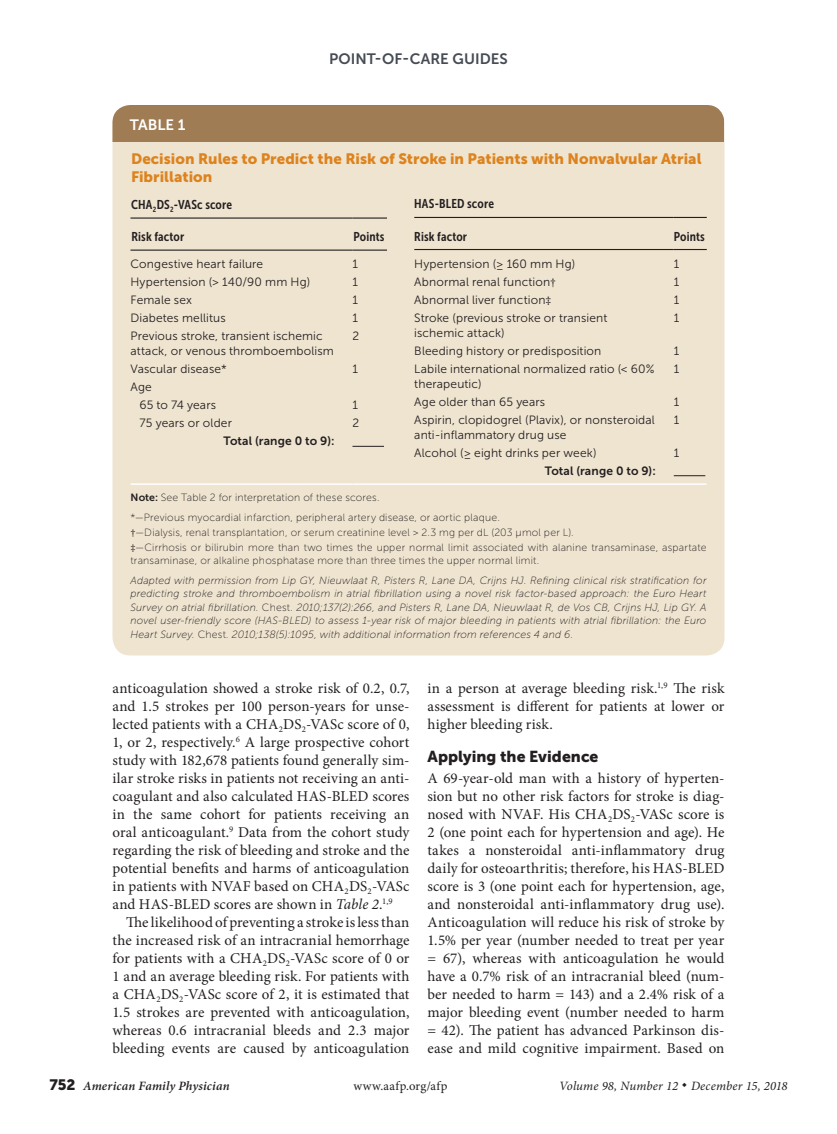
<style>
.page{position:relative;width:837px;height:1134px;background:#fff}
.page>*{position:absolute;margin:0;border:0;box-sizing:border-box;transform-origin:0 0}
.head1{font:15.75px "Museo Sans 900";letter-spacing:.005em;color:#231f20}
.body_text{font:15px/18px "Minion Pro";letter-spacing:.005em;color:#231f20;text-align:justify}
.body_noindent{font:15px/18px "Minion Pro";letter-spacing:.01em;color:#231f20;text-align:justify}
.table_title{font:15px/18px "Museo Sans 900";letter-spacing:.005em;color:#dd831e}
.t1{font:15px "Museo Sans 700";letter-spacing:.005em;color:#464b54}
.table{font:15px "Museo Sans 700";color:#fff}
.table_head{font:12.75px "Museo Sans Cond 700";letter-spacing:.015em;color:#231f20}
.t2{font:italic 12.75px "Minion Pro";letter-spacing:.01em;color:#231f20}
.t3{font:italic 600 12.75px "Minion Pro";letter-spacing:.015em;color:#231f20}
.t4{font:12.75px "Minion Pro";letter-spacing:.03em;color:#231f20}
.table_head_last_col{font:12.75px "Museo Sans Cond 700";letter-spacing:.01em;color:#231f20}
.table_data{font:12px/15px "Museo Sans 300";letter-spacing:.01em;color:#231f20}
.table_data-2{font:12px "Museo Sans 700";letter-spacing:.01em;color:#231f20}
.table_data_indent{font:12px "Museo Sans 300";letter-spacing:.01em;color:#231f20}
.table_fig_note{font:italic 10.5px/13.5px "Museo Sans 100";letter-spacing:.015em;color:#231f20;text-align:justify}
.table_fig_note-2{font:10.5px/13.5px "Museo Sans 100";letter-spacing:.02em;color:#231f20}
.s1{font-family:"Minion Pro"}
.s2{font-family:"Museo Sans 700"}
.s3{font-style:normal}
.s4{font-style:italic}
.s5{font-family:"Museo Sans 900";font-weight:400;font-style:normal;font-size:15px}
</style>
<div class="page">
<div style="left:112px;top:105px;width:612px;height:551px;background:#efe4d0;border-radius:18px"></div>
<hr style="left:130px;top:250px;width:222px;height:1px;background:#231f20">
<hr style="left:352px;top:250px;width:35px;height:1px;background:#231f20">
<hr style="left:130px;top:218px;width:222px;height:1px;background:#231f20">
<hr style="left:352px;top:218px;width:35px;height:1px;background:#231f20">
<hr style="left:130px;top:483px;width:222px;height:2px;background:#fff">
<hr style="left:352px;top:483px;width:35px;height:2px;background:#fff">
<hr style="left:387px;top:483px;width:319px;height:2px;background:#fff">
<div style="left:112px;top:105px;width:612px;height:37px;background:#9f7c54"></div>
<hr style="left:352px;top:446px;width:32px;height:1px;background:#231f20">
<hr style="left:414px;top:249px;width:260px;height:1px;background:#231f20">
<hr style="left:674px;top:249px;width:33px;height:1px;background:#231f20">
<hr style="left:414px;top:217px;width:260px;height:1px;background:#231f20">
<hr style="left:674px;top:217px;width:33px;height:1px;background:#231f20">
<hr style="left:674px;top:475px;width:31px;height:1px;background:#231f20">
<p class="t1" style="left:329px;top:50px;width:180px">POINT-OF-CARE GUIDES</p>
<p class="table" style="left:130px;top:116px;width:57px">TABLE 1</p>
<p class="table_title" style="left:131px;top:149px;width:572px">Decision Rules to Predict the Risk of Stroke in Patients with Nonvalvular Atrial<br>Fibrillation</p>
<p class="table_head" style="left:131px;top:198px;width:102px">CHA<sub>2</sub>DS<sub>2</sub>-VASc score</p>
<p class="table_head" style="left:131px;top:230px;width:54px">Risk factor</p>
<p class="table_head_last_col" style="left:353px;top:230px;width:33px">Points</p>
<p class="table_data" style="left:130px;top:257px;width:134px">Congestive heart failure</p>
<p class="table_data" style="left:352px;top:257px;width:7px">1</p>
<p class="table_data" style="left:130px;top:275px;width:181px">Hypertension (&gt; 140/90 mm Hg)</p>
<p class="table_data" style="left:352px;top:275px;width:7px">1</p>
<p class="table_data" style="left:130px;top:293px;width:63px">Female sex</p>
<p class="table_data" style="left:352px;top:293px;width:7px">1</p>
<p class="table_data" style="left:130px;top:311px;width:97px">Diabetes mellitus</p>
<p class="table_data" style="left:352px;top:311px;width:7px">1</p>
<p class="table_data" style="left:130px;top:329px;width:205px">Previous stroke, transient ischemic attack, or venous thromboembolism</p>
<p class="table_data" style="left:352px;top:329px;width:8px">2</p>
<p class="table_data" style="left:130px;top:362px;width:98px">Vascular disease*</p>
<p class="table_data" style="left:352px;top:362px;width:7px">1</p>
<p class="table_data" style="left:130px;top:380px;width:23px">Age</p>
<p class="table_data_indent" style="left:140px;top:399px;width:78px">65 to 74 years</p>
<p class="table_data" style="left:352px;top:398px;width:7px">1</p>
<p class="table_data_indent" style="left:140px;top:417px;width:94px">75 years or older</p>
<p class="table_data" style="left:352px;top:416px;width:8px">2</p>
<p class="table_data-2" style="left:224px;top:434px;width:112px">Total (range 0 to 9):</p>
<p class="table_head" style="left:414px;top:197px;width:81px">HAS-BLED score</p>
<p class="table_head" style="left:414px;top:229px;width:54px">Risk factor</p>
<p class="table_head_last_col" style="left:674px;top:229px;width:33px">Points</p>
<p class="table_data" style="left:414px;top:256px;width:162px">Hypertension (≥ 160 mm Hg)</p>
<p class="table_data" style="left:674px;top:256px;width:7px">1</p>
<p class="table_data" style="left:414px;top:274px;width:143px">Abnormal renal function<span class="s1">†</span></p>
<p class="table_data" style="left:674px;top:274px;width:7px">1</p>
<p class="table_data" style="left:414px;top:292px;width:139px">Abnormal liver function<span class="s1">‡</span></p>
<p class="table_data" style="left:674px;top:292px;width:7px">1</p>
<p class="table_data" style="left:414px;top:310px;width:195px">Stroke (previous stroke or transient ischemic attack)</p>
<p class="table_data" style="left:674px;top:310px;width:7px">1</p>
<p class="table_data" style="left:414px;top:343px;width:189px">Bleeding history or predisposition</p>
<p class="table_data" style="left:674px;top:343px;width:7px">1</p>
<p class="table_data" style="left:414px;top:361px;width:242px">Labile international normalized ratio (&lt; 60% therapeutic)</p>
<p class="table_data" style="left:674px;top:361px;width:7px">1</p>
<p class="table_data" style="left:414px;top:394px;width:132px">Age older than 65 years</p>
<p class="table_data" style="left:674px;top:394px;width:7px">1</p>
<p class="table_data" style="left:414px;top:412px;width:242px">Aspirin, clopidogrel (Plavix), or nonsteroidal anti-inflammatory drug use</p>
<p class="table_data" style="left:674px;top:412px;width:7px">1</p>
<p class="table_data" style="left:414px;top:445px;width:184px">Alcohol (≥ eight drinks per week)</p>
<p class="table_data" style="left:674px;top:445px;width:7px">1</p>
<p class="table_data-2" style="left:545px;top:464px;width:112px">Total (range 0 to 9):</p>
<p class="table_fig_note-2" style="left:130px;top:491px;width:251px"><span class="s2">Note:</span> See Table 2 for interpretation of these scores.</p>
<p class="table_fig_note-2" style="left:130px;top:510px;width:371px">*—Previous myocardial infarction, peripheral artery disease, or aortic plaque.</p>
<p class="table_fig_note-2" style="left:130px;top:525px;width:445px"><span class="s1">†</span>—Dialysis, renal transplantation, or serum creatinine level &gt; 2.3 mg per dL (203 µmol per L).</p>
<p class="table_fig_note-2" style="left:130px;top:540px;width:578px"><span class="s1">‡</span>—Cirrhosis or bilirubin more than two times the upper normal limit associated with alanine transaminase, aspartate transaminase, or alkaline phosphatase more than three times the upper normal limit.</p>
<p class="table_fig_note" style="left:130px;top:573px;width:578px">Adapted with permission from Lip GY, Nieuwlaat R, Pisters R, Lane DA, Crijns HJ. Refining clinical risk stratification for predicting stroke and thromboembolism in atrial fibrillation using a novel risk factor-based approach: the Euro Heart Survey on atrial fibrillation. <span class="s3">Chest</span>. 2010;137(2):266, and Pisters R, Lane DA, Nieuwlaat R, de Vos CB, Crijns HJ, Lip GY. A novel user-friendly score (HAS-BLED) to assess 1-year risk of major bleeding in patients with atrial fibrillation: the Euro Heart Survey. <span class="s3">Chest</span>. 2010;138(5):1095, with additional information from references 4 and 6.</p>
<p class="body_text" style="left:112px;top:679px;width:299px">anticoagulation showed a stroke risk of 0.2, 0.7, and 1.5 strokes per 100 person-years for unse&shy;lected patients with a CHA<sub>2</sub>DS<sub>2</sub>-VASc score of 0, 1, or 2, respectively.<sup>6</sup> A large prospective cohort study with 182,678 patients found generally sim&shy;ilar stroke risks in patients not receiving an anti&shy;coagulant and also calculated HAS-BLED scores in the same cohort for patients receiving an oral anticoagulant.<sup>9</sup> Data from the cohort study regarding the risk of bleeding and stroke and the potential benefits and harms of anticoagulation in patients with NVAF based on CHA<sub>2</sub>DS<sub>2</sub>-VASc and HAS-BLED scores are shown in <span class="s4">Table 2</span>.<sup>1,9</sup></p>
<p class="body_text" style="left:112px;top:913px;width:299px;text-indent:14px">The likelihood of preventing a stroke is less than the increased risk of an intracranial hemorrhage for patients with a CHA<sub>2</sub>DS<sub>2</sub>-VASc score of 0 or 1 and an average bleeding risk. For patients with a CHA<sub>2</sub>DS<sub>2</sub>-VASc score of 2, it is estimated that 1.5 strokes are prevented with anticoagulation, whereas 0.6 intracranial bleeds and 2.3 major bleeding events are caused by anticoagulation</p>
<p class="body_text" style="left:428px;top:679px;width:299px">in a person at average bleeding risk.<sup>1,9</sup> The risk assessment is different for patients at lower or higher bleeding risk.</p>
<p class="head1" style="left:428px;top:748px;width:173px">Applying the Evidence</p>
<p class="body_noindent" style="left:428px;top:769px;width:299px">A 69-year-old man with a history of hyperten&shy;sion but no other risk factors for stroke is diag&shy;nosed with NVAF. His CHA<sub>2</sub>DS<sub>2</sub>-VASc score is 2 (one point each for hypertension and age). He takes a nonsteroidal anti-inflammatory drug daily for osteoarthritis; therefore, his HAS-BLED score is 3 (one point each for hypertension, age, and nonsteroidal anti-inflammatory drug use).<br>Anticoagulation will reduce his risk of stroke by 1.5% per year (number needed to treat per year = 67), whereas with anticoagulation he would have a 0.7% risk of an intracranial bleed (num&shy;ber needed to harm = 143) and a 2.4% risk of a major bleeding event (number needed to harm = 42). The patient has advanced Parkinson dis&shy;ease and mild cognitive impairment. Based on</p>
<p class="t3" style="left:50px;top:1077px;width:182px"><span class="s5">752</span> American Family Physician</p>
<p class="t4" style="left:353px;top:1078px;width:96px">www.aafp.org/afp</p>
<p class="t2" style="left:559px;top:1078px;width:230px">Volume 98, Number 12 ◆ December 15, 2018</p>
</div>
